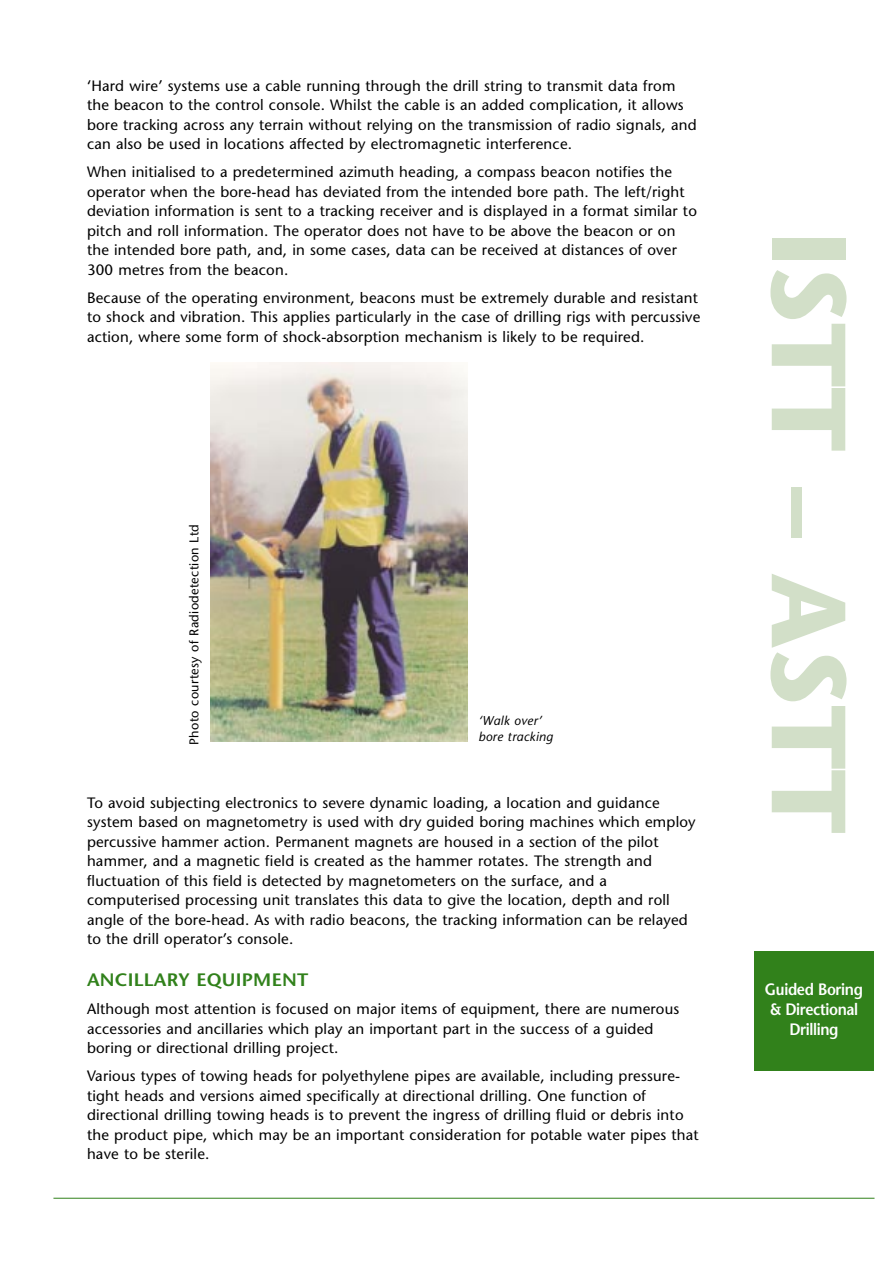
<style>
.page{position:relative;width:893px;height:1263px;background:#fff}
.page>*{position:absolute;margin:0;border:0;box-sizing:border-box;transform-origin:0 0}
.t1{font:700 105px "Stone Sans";color:#d2dfc8}
.t2{font:600 18px "Stone Sans";letter-spacing:.01em;color:#31811b;scale:1.05 1}
.t3{font:600 16.5px/19.8px "Stone Sans";letter-spacing:-.025em;color:#fff;text-align:center;scale:.9 1}
.t4{font:15px/19.5px "Stone Sans";letter-spacing:.015em;color:#000}
.t5{font:12.75px "Stone Sans";letter-spacing:.025em;color:#000}
.t6{font:italic 12.75px/16.5px "Stone Sans";letter-spacing:.025em;color:#000}
</style>
<div class="page">
<hr style="left:53px;top:1198px;width:821px;height:1px;background:#31811b">
<div style="left:754px;top:952px;width:119px;height:119px;background:#31811b"></div>
<img style="left:211px;top:362px;width:256px;height:380px">
<p class="t4" style="left:87px;top:77px;width:611px">‘Hard wire’ systems use a cable running through the drill string to transmit data from the beacon to the control console. Whilst the cable is an added complication, it allows bore tracking across any terrain without relying on the transmission of radio signals, and can also be used in locations affected by electromagnetic interference.</p>
<p class="t4" style="left:87px;top:164px;width:611px">When initialised to a predetermined azimuth heading, a compass beacon notifies the operator when the bore-head has deviated from the intended bore path. The left/right deviation information is sent to a tracking receiver and is displayed in a format similar to pitch and roll information. The operator does not have to be above the beacon or on the intended bore path, and, in some cases, data can be received at distances of over 300 metres from the beacon.</p>
<p class="t4" style="left:87px;top:289px;width:615px">Because of the operating environment, beacons must be extremely durable and resistant to shock and vibration. This applies particularly in the case of drilling rigs with percussive action, where some form of shock-absorption mechanism is likely to be required.</p>
<p class="t5" style="left:189px;top:745px;width:222px;rotate:-90deg">Photo courtesy of Radiodetection Ltd</p>
<p class="t6" style="left:478px;top:713px;width:76px">‘Walk over’ bore tracking</p>
<p class="t4" style="left:87px;top:794px;width:610px">To avoid subjecting electronics to severe dynamic loading, a location and guidance system based on magnetometry is used with dry guided boring machines which employ percussive hammer action. Permanent magnets are housed in a section of the pilot hammer, and a magnetic field is created as the hammer rotates. The strength and fluctuation of this field is detected by magnetometers on the surface, and a computerised processing unit translates this data to give the location, depth and roll angle of the bore-head. As with radio beacons, the tracking information can be relayed to the drill operator’s console.</p>
<p class="t2" style="left:87px;top:973px;width:212px">ANCILLARY EQUIPMENT</p>
<p class="t4" style="left:87px;top:1001px;width:594px">Although most attention is focused on major items of equipment, there are numerous accessories and ancillaries which play an important part in the success of a guided boring or directional drilling project.</p>
<p class="t4" style="left:87px;top:1068px;width:613px">Various types of towing heads for polyethylene pipes are available, including pressure&shy;tight heads and versions aimed specifically at directional drilling. One function of directional drilling towing heads is to prevent the ingress of drilling fluid or debris into the product pipe, which may be an important consideration for potable water pipes that have to be sterile.</p>
<h1 class="t1" style="left:849px;top:233px;width:603px;rotate:90deg">ISTT – ASTT</h1>
<p class="t3" style="left:765px;top:981px;width:110px">Guided Boring &amp; Directional<br>Drilling</p>
</div>
